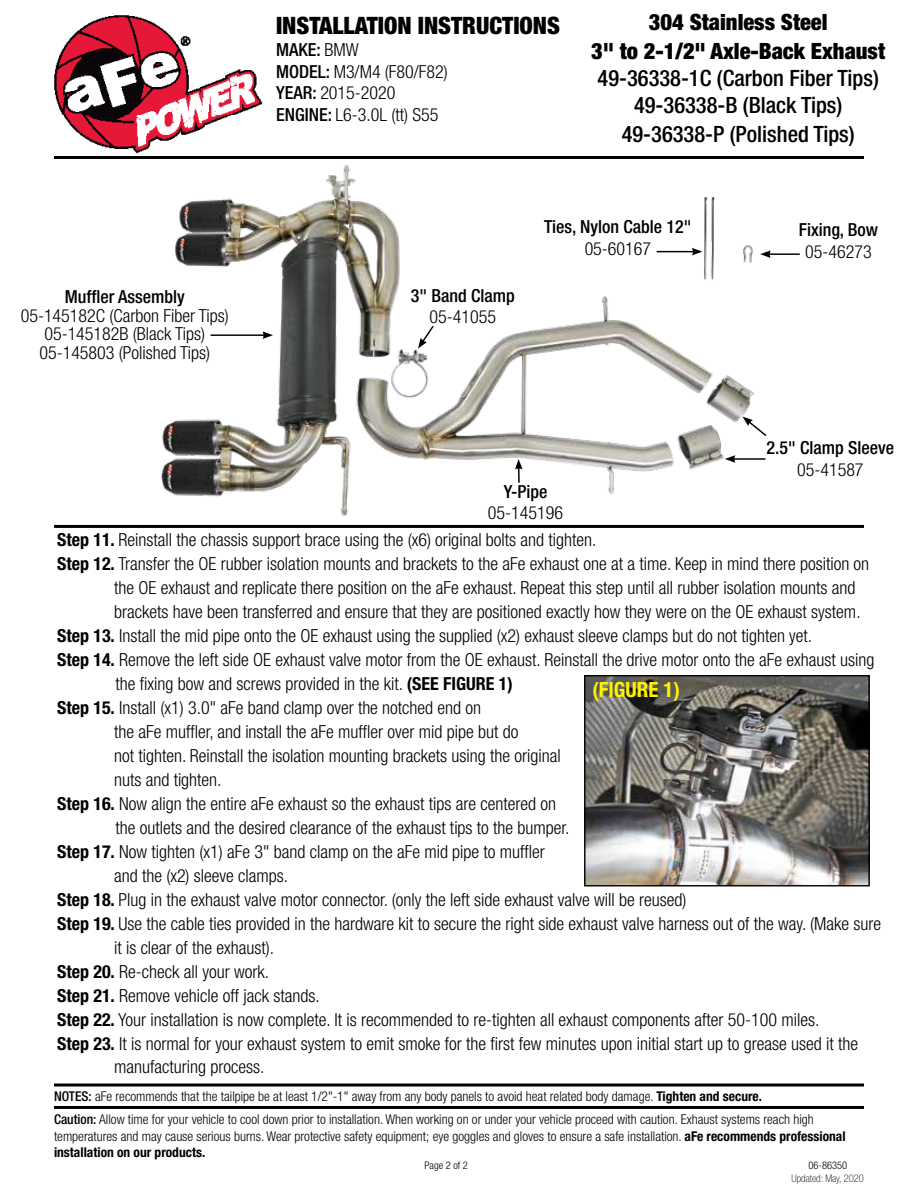
<style>
.page{position:relative;width:918px;height:1188px;background:#fff}
.page>*{position:absolute;margin:0;border:0;box-sizing:border-box;transform-origin:0 0}
.t1{font:900 condensed 24px "Helvetica Neue";color:#000}
.t2{font:500 condensed 22.5px/27.9px "Helvetica Neue";color:#000;text-align:center}
.t3{font:900 condensed 22.5px/28.8px "Helvetica Neue";color:#000;text-align:center}
.t4{font:700 condensed 21px "Helvetica Neue";color:#fff200}
.t5{font:300 condensed 18px/21.6px "Helvetica Neue";color:#000}
.t6{font:500 condensed 18px "Helvetica Neue";color:#000}
.t7{font:300 condensed 13.5px/16.2px "Helvetica Neue";color:#000}
.t8{font:300 condensed 10.5px "Helvetica Neue";color:#000}
.t9{font:100 condensed 10.5px "Helvetica Neue";color:#000}
.s1{font-weight:500}
.s2{font-weight:700}
</style>
<div class="page">
<img style="left:146px;top:165px;width:630px;height:360px">
<hr style="left:54px;top:156px;width:810px;height:3px;background:#000">
<hr style="left:54px;top:525px;width:810px;height:3px;background:#000">
<hr style="left:54px;top:1084px;width:810px;height:3px;background:#000">
<hr style="left:54px;top:1106px;width:810px;height:3px;background:#000">
<img style="left:54px;top:15px;width:208px;height:138px">
<hr style="left:211px;top:334px;width:54px;height:2px;background:#000">
<svg style="left:263px;top:331px;width:10px;height:8px"></svg>
<svg style="left:742px;top:417px;width:26px;height:21px"></svg>
<svg style="left:515px;top:459px;width:8px;height:24px"></svg>
<hr style="left:733px;top:458px;width:33px;height:2px;background:#000">
<svg style="left:725px;top:455px;width:10px;height:8px"></svg>
<svg style="left:418px;top:324px;width:17px;height:25px"></svg>
<img style="left:628px;top:171px;width:148px;height:144px">
<hr style="left:657px;top:251px;width:37px;height:1px;background:#000">
<svg style="left:692px;top:248px;width:10px;height:7px"></svg>
<hr style="left:768px;top:253px;width:32px;height:2px;background:#000">
<svg style="left:760px;top:250px;width:11px;height:8px"></svg>
<img style="left:586px;top:677px;width:282px;height:207px">
<div style="left:584px;top:675px;width:286px;height:211px;border:1px solid #000"></div>
<h1 class="t1" style="left:276px;top:11px;width:286px">INSTALLATION INSTRUCTIONS</h1>
<p class="t5" style="left:276px;top:39px;width:173px"><span class="s1">MAKE:</span> BMW<br><span class="s1">MODEL:</span> M3/M4 (F80/F82)<br><span class="s1">YEAR:</span> 2015-2020<br><span class="s1">ENGINE:</span> L6-3.0L (tt) S55</p>
<p class="t3" style="left:591px;top:7px;width:295px">304 Stainless Steel<br>3" to 2-1/2" Axle-Back Exhaust</p>
<p class="t2" style="left:598px;top:64px;width:283px">49-36338-1C (Carbon Fiber Tips)<br>49-36338-B (Black Tips)<br>49-36338-P (Polished Tips)</p>
<p class="t6" style="left:65px;top:286px;width:121px">Muffler Assembly</p>
<p class="t5" style="left:21px;top:306px;width:210px;line-height:18.5px;text-align:center">05-145182C (Carbon Fiber Tips)<br>05-145182B (Black Tips)<br>05-145803 (Polished Tips)</p>
<p class="t6" style="left:411px;top:285px;width:105px">3" Band Clamp</p>
<p class="t5" style="left:430px;top:306px;width:68px">05-41055</p>
<p class="t6" style="left:544px;top:216px;width:149px">Ties, Nylon Cable 12"</p>
<p class="t5" style="left:585px;top:237px;width:68px">05-60167</p>
<p class="t6" style="left:504px;top:481px;width:45px">Y-Pipe</p>
<p class="t5" style="left:488px;top:502px;width:77px">05-145196</p>
<p class="t6" style="left:799px;top:219px;width:81px">Fixing, Bow</p>
<p class="t5" style="left:805px;top:240px;width:68px">05-46273</p>
<p class="t6" style="left:767px;top:437px;width:129px">2.5" Clamp Sleeve</p>
<p class="t5" style="left:797px;top:458px;width:68px">05-41587</p>
<p class="t5" style="left:57px;top:528px;width:541px"><span class="s2">Step 11.</span> Reinstall the chassis support brace using the (x6) original bolts and tighten.</p>
<p class="t5" style="left:57px;top:552px;width:814px"><span class="s2">Step 12.</span> Transfer the OE rubber isolation mounts and brackets to the aFe exhaust one at a time. Keep in mind there position on</p>
<p class="t5" style="left:114px;top:576px;width:743px">the OE exhaust and replicate there position on the aFe exhaust. Repeat this step until all rubber isolation mounts and</p>
<p class="t5" style="left:114px;top:600px;width:748px">brackets have been transferred and ensure that they are positioned exactly how they were on the OE exhaust system.</p>
<p class="t5" style="left:57px;top:624px;width:757px"><span class="s2">Step 13.</span> Install the mid pipe onto the OE exhaust using the supplied (x2) exhaust sleeve clamps but do not tighten yet.</p>
<p class="t5" style="left:57px;top:648px;width:819px"><span class="s2">Step 14.</span> Remove the left side OE exhaust valve motor from the OE exhaust. Reinstall the drive motor onto the aFe exhaust using</p>
<p class="t5" style="left:116px;top:672px;width:399px">the fixing bow and screws provided in the kit. <span class="s2">(SEE FIGURE 1)</span></p>
<p class="t5" style="left:57px;top:696px;width:426px"><span class="s2">Step 15.</span> Install (x1) 3.0" aFe band clamp over the notched end on</p>
<p class="t5" style="left:114px;top:720px;width:406px">the aFe muffler, and install the aFe muffler over mid pipe but do</p>
<p class="t5" style="left:114px;top:744px;width:448px">not tighten. Reinstall the isolation mounting brackets using the original</p>
<p class="t5" style="left:114px;top:768px;width:109px">nuts and tighten.</p>
<p class="t5" style="left:57px;top:792px;width:500px"><span class="s2">Step 16.</span> Now align the entire aFe exhaust so the exhaust tips are centered on</p>
<p class="t5" style="left:116px;top:816px;width:456px">the outlets and the desired clearance of the exhaust tips to the bumper.</p>
<p class="t5" style="left:57px;top:840px;width:489px"><span class="s2">Step 17.</span> Now tighten (x1) aFe 3" band clamp on the aFe mid pipe to muffler</p>
<p class="t5" style="left:114px;top:864px;width:176px">and the (x2) sleeve clamps.</p>
<p class="t5" style="left:57px;top:888px;width:631px"><span class="s2">Step 18.</span> Plug in the exhaust valve motor connector. (only the left side exhaust valve will be reused)</p>
<p class="t5" style="left:57px;top:912px;width:826px"><span class="s2">Step 19.</span> Use the cable ties provided in the hardware kit to secure the right side exhaust valve harness out of the way. (Make sure</p>
<p class="t5" style="left:114px;top:936px;width:162px">it is clear of the exhaust).</p>
<p class="t5" style="left:57px;top:960px;width:214px"><span class="s2">Step 20.</span> Re-check all your work.</p>
<p class="t5" style="left:57px;top:984px;width:264px"><span class="s2">Step 21.</span> Remove vehicle off jack stands.</p>
<p class="t5" style="left:57px;top:1008px;width:764px"><span class="s2">Step 22.</span> Your installation is now complete. It is recommended to re-tighten all exhaust components after 50-100 miles.</p>
<p class="t5" style="left:57px;top:1032px;width:802px"><span class="s2">Step 23.</span> It is normal for your exhaust system to emit smoke for the first few minutes upon initial start up to grease used it the</p>
<p class="t5" style="left:114px;top:1056px;width:152px">manufacturing process.</p>
<p class="t4" style="left:592px;top:677px;width:89px">(FIGURE 1)</p>
<p class="t7" style="left:54px;top:1088px;width:710px"><span class="s1">NOTES:</span> aFe recommends that the tailpipe be at least 1/2"-1" away from any body panels to avoid heat related body damage. <span class="s2">Tighten and secure.</span></p>
<p class="t7" style="left:54px;top:1112px;width:793px"><span class="s1">Caution:</span> Allow time for your vehicle to cool down prior to installation. When working on or under your vehicle proceed with caution. Exhaust systems reach high temperatures and may cause serious burns. Wear protective safety equipment; eye goggles and gloves to ensure a safe installation. <span class="s2">aFe recommends professional installation on our products.</span></p>
<p class="t8" style="left:808px;top:1160px;width:40px">06-86350</p>
<p class="t9" style="left:792px;top:1172px;width:74px">Updated: May, 2020</p>
<p class="t8" style="left:425px;top:1159px;width:45px">Page 2 of 2</p>
</div>
